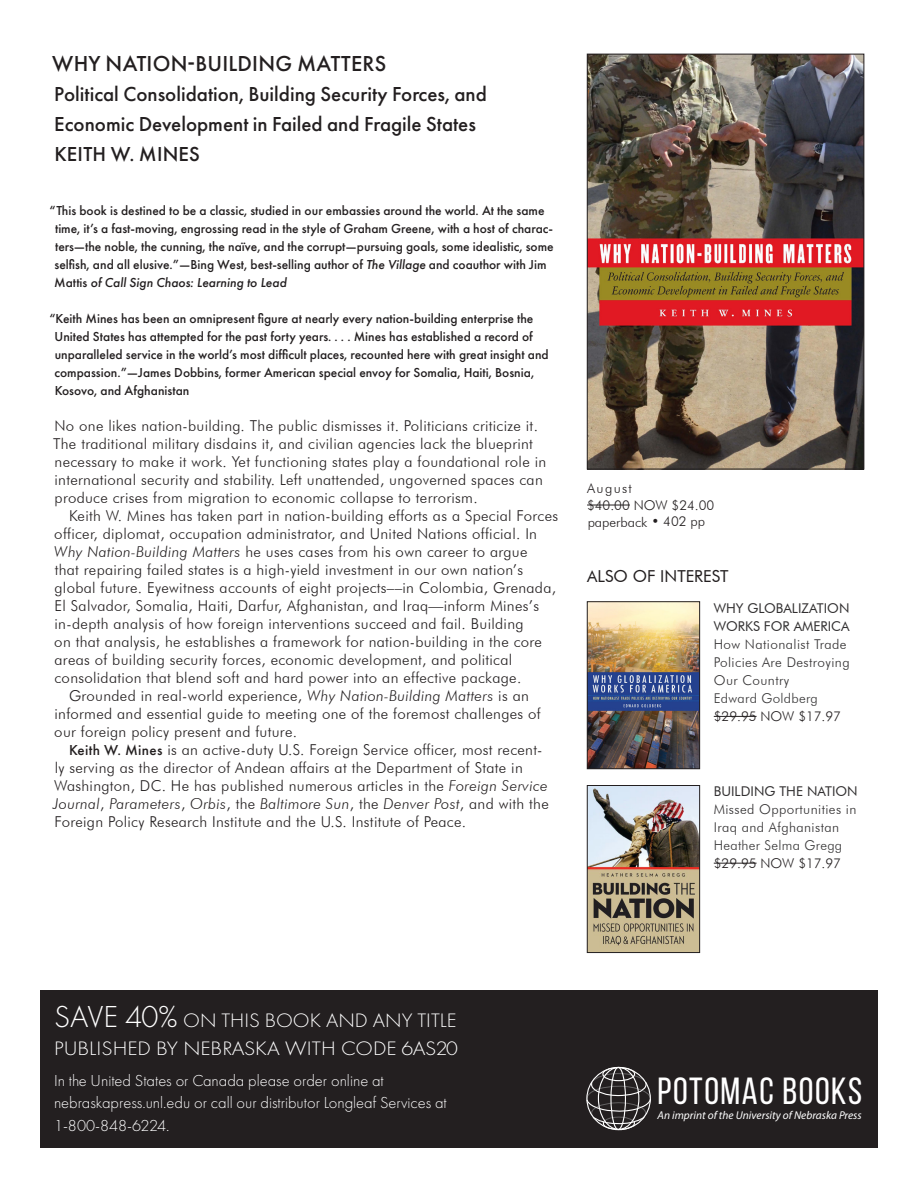
<style>
.page{position:relative;width:918px;height:1188px;background:#fff}
.page>*{position:absolute;margin:0;border:0;box-sizing:border-box;transform-origin:0 0}
.t1{font:37.8px "Bebas Neue";letter-spacing:.04em;color:#fff}
.t2{font:500 22.5px "Futura PT";letter-spacing:.01em;color:#231f20}
.t3{font:500 21px/30px "Futura PT";color:#231f20}
.t4{font:300 20.25px/28.5px "Futura PT";color:#fff;scale:1.04 1}
.t5{font:300 16.5px/22.5px "Futura PT";color:#fff}
.t6{font:16.5px "Futura BT";color:#231f20}
.t7{font:300 15px/18px "Futura BT";letter-spacing:.02em;color:#231f20}
.t8{font:italic 300 15px "Futura BT";letter-spacing:.02em;color:#231f20}
.t9{font:500 13.5px/18px "Futura PT";color:#231f20}
.aoi_subtitle{font:300 13.5px/18px "Futura BT";letter-spacing:.03em;color:#323031}
.aoi_title{font:13.5px/18px "Futura BT";color:#323031}
.aoi_author{font:300 13.5px "Futura BT";letter-spacing:.02em;color:#383738}
.DISCOUNT{font:300 13.5px/17.2px "Futura BT";color:#231f20}
.aoi_info{font:300 13.5px "Futura BT";color:#231f20}
.MT_PubMonth{font:300 13.5px "Futura BT";letter-spacing:.1em;color:#231f20}
.t10{font:italic 11.4px "Myriad Pro";color:#fff}
.s1{font-style:italic}
.s2{font-family:"Futura PT";font-weight:500}
.s3{font-style:normal}
.s4{font-size:31.5px}
.s5{font-style:inherit}
</style>
<div class="page">
<div style="left:40px;top:990px;width:838px;height:157px;background:#231f20"></div>
<svg style="left:587px;top:1073px;width:64px;height:58px"></svg>
<div style="left:602px;top:1067px;width:33px;height:14px;border:1px solid #fff;border-radius:50%"></div>
<div style="left:610px;top:1067px;width:16px;height:63px;border:1px solid #fff;border-radius:50%"></div>
<div style="left:598px;top:1067px;width:41px;height:63px;border:1px solid #fff;border-radius:50%"></div>
<div style="left:586px;top:1067px;width:65px;height:63px;border:1px solid #fff;border-radius:50%"></div>
<hr style="left:587px;top:505px;width:43px;height:1px;background:#231f20">
<img style="left:589px;top:56px;width:273px;height:411px">
<div style="left:587px;top:54px;width:277px;height:415px;border:1px solid #231f20"></div>
<img style="left:589px;top:604px;width:109px;height:163px">
<div style="left:587px;top:602px;width:113px;height:167px;border:1px solid #231f20"></div>
<hr style="left:714px;top:716px;width:43px;height:1px;background:#231f20">
<hr style="left:714px;top:863px;width:43px;height:1px;background:#231f20">
<img style="left:589px;top:787px;width:109px;height:164px">
<div style="left:587px;top:785px;width:113px;height:168px;border:1px solid #231f20"></div>
<h2 class="t2" style="left:52px;top:50px;width:336px">WHY NATION-BUILDING MATTERS</h2>
<h3 class="t3" style="left:54px;top:79px;width:434px">Political Consolidation, Building Security Forces, and<br>Economic Development in Failed and Fragile States<br>KEITH W. MINES</h3>
<p class="t9" style="left:54px;top:201px;width:501px;text-indent:-5px">“This book is destined to be a classic, studied in our embassies around the world. At the same time, it’s a fast-moving, engrossing read in the style of Graham Greene, with a host of charac&shy;ters—the noble, the cunning, the naïve, and the corrupt—pursuing goals, some idealistic, some selfish, and all elusive.”—Bing West, best-selling author of <span class="s1">The Village</span> and coauthor with Jim Mattis <span class="s1">of Call Sign Chaos: Learning to Lead</span></p>
<p class="t9" style="left:54px;top:309px;width:496px;text-indent:-5px">“Keith Mines has been an omnipresent figure at nearly every nation-building enterprise the United States has attempted for the past forty years. . . . Mines has established a record of unparalleled service in the world’s most difficult places, recounted here with great insight and compassion.”—James Dobbins, former American special envoy for Somalia, Haiti, Bosnia, Kosovo, and Afghanistan</p>
<p class="t7" style="left:53px;top:416px;width:495px">No one likes nation-building. The public dismisses it. Politicians criticize it.<br>The traditional military disdains it, and civilian agencies lack the blueprint necessary to make it work. Yet functioning states play a foundational role in international security and stability. Left unattended, ungoverned spaces can produce crises from migration to economic collapse to terrorism.</p>
<p class="t7" style="left:69px;top:506px;width:491px">Keith W. Mines has taken part in nation-building efforts as a Special Forces</p>
<p class="t7" style="left:54px;top:524px;width:484px">officer, diplomat, occupation administrator, and United Nations official. In</p>
<p class="t7" style="left:54px;top:542px;width:475px"><span class="s1">Why Nation-Building Matters</span> he uses cases from his own career to argue</p>
<p class="t7" style="left:55px;top:560px;width:470px">that repairing failed states is a high-yield investment in our own nation’s</p>
<p class="t7" style="left:55px;top:578px;width:503px">global future. Eyewitness accounts of eight projects––in Colombia, Grenada,</p>
<p class="t7" style="left:54px;top:596px;width:486px">El Salvador, Somalia, Haiti, Darfur, Afghanistan, and Iraq—inform Mines’s</p>
<p class="t7" style="left:55px;top:614px;width:471px">in-depth analysis of how foreign interventions succeed and fail. Building</p>
<p class="t7" style="left:54px;top:632px;width:489px">on that analysis, he establishes a framework for nation-building in the core</p>
<p class="t7" style="left:55px;top:650px;width:459px">areas of building security forces, economic development, and political</p>
<p class="t7" style="left:55px;top:668px;width:468px">consolidation that blend soft and hard power into an effective package.</p>
<p class="t7" style="left:69px;top:686px;width:461px">Grounded in real-world experience, <span class="s1">Why Nation-Building Matters</span> is an</p>
<p class="t7" style="left:55px;top:704px;width:488px">informed and essential guide to meeting one of the foremost challenges of</p>
<p class="t7" style="left:54px;top:722px;width:244px">our foreign policy present and future.</p>
<p class="t7" style="left:69px;top:740px;width:475px"><span class="s2">Keith W. Mines</span> is an active-duty U.S. Foreign Service officer, most recent-</p>
<p class="t7" style="left:55px;top:758px;width:470px">ly serving as the director of Andean affairs at the Department of State in</p>
<p class="t7" style="left:54px;top:776px;width:495px">Washington, DC. He has published numerous articles in the <span class="s1">Foreign Service</span></p>
<p class="t8" style="left:53px;top:794px;width:497px">Journal<span class="s3">,</span> Parameters<span class="s3">,</span> Orbis<span class="s3">, the</span> Baltimore Sun<span class="s3">, the</span> Denver Post<span class="s3">, and with the</span></p>
<p class="t7" style="left:54px;top:812px;width:413px">Foreign Policy Research Institute and the U.S. Institute of Peace.</p>
<p class="MT_PubMonth" style="left:587px;top:480px;width:46px">August</p>
<p class="DISCOUNT" style="left:587px;top:496px;width:129px">$40.00 NOW $24.00 paperback • 402 pp</p>
<p class="t6" style="left:587px;top:566px;width:143px">ALSO OF INTEREST</p>
<p class="aoi_title" style="left:714px;top:599px;width:137px">WHY GLOBALIZATION<br>WORKS FOR AMERICA</p>
<p class="aoi_subtitle" style="left:714px;top:635px;width:137px">How Nationalist Trade<br>Policies Are Destroying<br>Our Country</p>
<p class="aoi_author" style="left:714px;top:690px;width:106px">Edward Goldberg</p>
<p class="aoi_info" style="left:714px;top:708px;width:129px">$29.95 NOW $17.97</p>
<p class="aoi_title" style="left:714px;top:782px;width:145px">BUILDING THE NATION</p>
<p class="aoi_subtitle" style="left:714px;top:800px;width:144px">Missed Opportunities in<br>Iraq and Afghanistan</p>
<p class="aoi_author" style="left:714px;top:837px;width:130px">Heather Selma Gregg</p>
<p class="aoi_info" style="left:714px;top:855px;width:129px">$29.95 NOW $17.97</p>
<h3 class="t4" style="left:54px;top:1006px;width:390px"><span class="s4">SAVE 40%</span> ON THIS BOOK AND ANY TITLE<br>PUBLISHED BY NEBRASKA <span class="s5">WITH</span> CODE 6AS20</h3>
<p class="t5" style="left:54px;top:1069px;width:394px">In the United States or Canada please order online at nebraskapress.unl.edu or call our distributor Longleaf Services at<br>1-800-848-6224.</p>
<h1 class="t1" style="left:657px;top:1071px;width:206px">POTOMAC BOOKS</h1>
<p class="t10" style="left:657px;top:1108px;width:206px">An imprint of the University of Nebraska Press</p>
</div>
